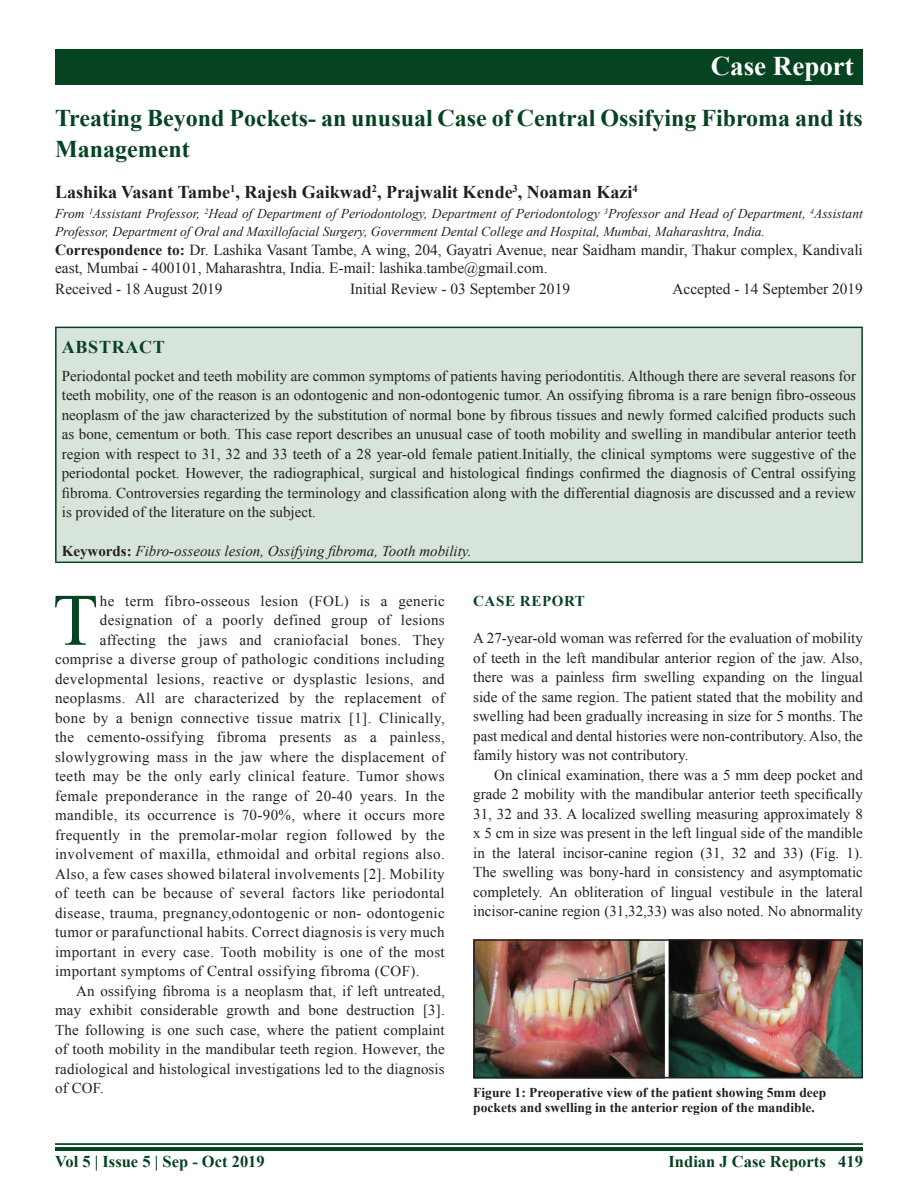
<style>
.page{position:relative;width:918px;height:1188px;background:#fff}
.page>*{position:absolute;margin:0;border:0;box-sizing:border-box;transform-origin:0 0}
.text-drop{font:73.95px "Times New Roman";color:#064320}
.t1{font:700 27px "Times New Roman";color:#fff}
.Article-title{font:700 24px/31.5px "Times New Roman";color:#064320}
.Authors{font:700 18px "Times New Roman";color:#231f20}
.Abstract-Head{font:700 18px "Times New Roman";letter-spacing:.04em;color:#064320}
.t2{font:700 16.5px "Times New Roman";color:#064320}
.Correspondence{font:15.3px/18.5px "Times New Roman";color:#231f20}
.dates{font:15.3px "Times New Roman";color:#231f20}
.text-drop-2{font:15px "Times New Roman";letter-spacing:.025em;color:#231f20}
.Abstract-Text{font:15px/19.5px "Times New Roman";color:#231f20;text-align:justify}
.text{font:15px/19.5px "Times New Roman";letter-spacing:.005em;color:#231f20;text-align:justify}
.text-first{font:15px/19.5px "Times New Roman";color:#231f20;text-align:justify}
.Key_words{font:italic 15px "Times New Roman";color:#231f20}
.Heading1{font:700 15px "Times New Roman";letter-spacing:.04em;color:#064320}
.AuthorAffiliatio{font:italic 13.5px/18px "Times New Roman";color:#231f20}
.figure-caption{font:700 13.5px/15px "Times New Roman";color:#231f20}
.s1{font-weight:700}
.s2{font-weight:700;font-style:normal}
</style>
<div class="page">
<div style="left:55px;top:50px;width:808px;height:35px;background:#064320"></div>
<hr style="left:55px;top:1147px;width:808px;height:4px;background:#064320">
<hr style="left:55px;top:1143px;width:808px;height:2px;background:#064320">
<div style="left:56px;top:327px;width:806px;height:235px;background:#d7e4dc"></div>
<hr style="left:55px;top:328px;width:2px;height:234px;background:#064320">
<hr style="left:55px;top:327px;width:808px;height:1px;background:#064320">
<hr style="left:861px;top:328px;width:2px;height:234px;background:#064320">
<hr style="left:55px;top:562px;width:808px;height:1px;background:#064320">
<img style="left:476px;top:942px;width:384px;height:133px">
<div style="left:473px;top:939px;width:390px;height:139px;border:2px solid #231f20"></div>
<h2 class="t1" style="left:711px;top:47px;width:145px">Case Report</h2>
<p class="Article-title" style="left:55px;top:101px;width:809px">Treating Beyond Pockets- an unusual Case of Central Ossifying Fibroma and its<br>Management</p>
<p class="Authors" style="left:55px;top:180px;width:584px">Lashika Vasant Tambe<sup>1</sup>, Rajesh Gaikwad<sup>2</sup>, Prajwalit Kende<sup>3</sup>, Noaman Kazi<sup>4</sup></p>
<p class="AuthorAffiliatio" style="left:55px;top:205px;width:809px">From <sup>1</sup>Assistant Professor, <sup>2</sup>Head of Department of Periodontology, Department of Periodontology <sup>3</sup>Professor and Head of Department, <sup>4</sup>Assistant<br>Professor, Department of Oral and Maxillofacial Surgery, Government Dental College and Hospital, Mumbai, Maharashtra, India.</p>
<p class="Correspondence" style="left:55px;top:240px;width:809px"><span class="s1">Correspondence to:</span> Dr. Lashika Vasant Tambe, A wing, 204, Gayatri Avenue, near Saidham mandir, Thakur complex, Kandivali east, Mumbai - 400101, Maharashtra, India. E-mail: lashika.tambe@gmail.com.</p>
<p class="dates" style="left:55px;top:278px;width:169px">Received - 18 August 2019</p>
<p class="dates" style="left:350px;top:278px;width:221px">Initial Review - 03 September 2019</p>
<p class="dates" style="left:672px;top:278px;width:192px">Accepted - 14 September 2019</p>
<p class="Abstract-Head" style="left:62px;top:335px;width:105px">ABSTRACT</p>
<p class="Abstract-Text" style="left:62px;top:366px;width:796px">Periodontal pocket and teeth mobility are common symptoms of patients having periodontitis. Although there are several reasons for teeth mobility, one of the reason is an odontogenic and non-odontogenic tumor. An ossifying fibroma is a rare benign fibro-osseous neoplasm of the jaw characterized by the substitution of normal bone by fibrous tissues and newly formed calcified products such as bone, cementum or both. This case report describes an unusual case of tooth mobility and swelling in mandibular anterior teeth region with respect to 31, 32 and 33 teeth of a 28 year-old female patient.Initially, the clinical symptoms were suggestive of the periodontal pocket. However, the radiographical, surgical and histological findings confirmed the diagnosis of Central ossifying fibroma. Controversies regarding the terminology and classification along with the differential diagnosis are discussed and a review is provided of the literature on the subject.</p>
<p class="Key_words" style="left:62px;top:541px;width:411px"><span class="s2">Keywords:</span> Fibro-osseous lesion, Ossifying fibroma, Tooth mobility.</p>
<p class="text-drop" style="left:53px;top:570px;width:47px">T</p>
<p class="text-drop-2" style="left:100px;top:591px;width:346px">he term fibro-osseous lesion (FOL) is a generic</p>
<p class="Heading1" style="left:473px;top:590px;width:113px">CASE REPORT</p>
<p class="text-first" style="left:473px;top:628px;width:391px">A 27-year-old woman was referred for the evaluation of mobility of teeth in the left mandibular anterior region of the jaw. Also, there was a painless firm swelling expanding on the lingual side of the same region. The patient stated that the mobility and swelling had been gradually increasing in size for 5 months. The past medical and dental histories were non-contributory. Also, the family history was not contributory.</p>
<p class="text" style="left:473px;top:765px;width:391px;text-indent:21px">On clinical examination, there was a 5 mm deep pocket and grade 2 mobility with the mandibular anterior teeth specifically 31, 32 and 33. A localized swelling measuring approximately 8 x 5 cm in size was present in the left lingual side of the mandible in the lateral incisor-canine region (31, 32 and 33) (Fig. 1).<br>The swelling was bony-hard in consistency and asymptomatic completely. An obliteration of lingual vestibule in the lateral incisor-canine region (31,32,33) was also noted. No abnormality</p>
<p class="text-drop-2" style="left:100px;top:610px;width:346px">designation of a poorly defined group of lesions</p>
<p class="text-drop-2" style="left:100px;top:630px;width:346px">affecting the jaws and craniofacial bones. They</p>
<p class="text-drop-2" style="left:55px;top:649px;width:391px">comprise a diverse group of pathologic conditions including</p>
<p class="text-drop-2" style="left:55px;top:669px;width:391px">developmental lesions, reactive or dysplastic lesions, and</p>
<p class="text-drop-2" style="left:55px;top:688px;width:391px">neoplasms. All are characterized by the replacement of</p>
<p class="text-drop-2" style="left:55px;top:708px;width:391px">bone by a benign connective tissue matrix [1]. Clinically,</p>
<p class="text-drop-2" style="left:55px;top:727px;width:391px">the cemento-ossifying fibroma presents as a painless,</p>
<p class="text-drop-2" style="left:55px;top:747px;width:391px">slowlygrowing mass in the jaw where the displacement of</p>
<p class="text-drop-2" style="left:55px;top:766px;width:391px">teeth may be the only early clinical feature. Tumor shows</p>
<p class="text-drop-2" style="left:55px;top:786px;width:391px">female preponderance in the range of 20-40 years. In the</p>
<p class="text-drop-2" style="left:55px;top:805px;width:391px">mandible, its occurrence is 70-90%, where it occurs more</p>
<p class="text-drop-2" style="left:55px;top:825px;width:391px">frequently in the premolar-molar region followed by the</p>
<p class="text-drop-2" style="left:55px;top:844px;width:391px">involvement of maxilla, ethmoidal and orbital regions also.</p>
<p class="text-drop-2" style="left:55px;top:864px;width:391px">Also, a few cases showed bilateral involvements [2]. Mobility</p>
<p class="text-drop-2" style="left:55px;top:883px;width:391px">of teeth can be because of several factors like periodontal</p>
<p class="text-drop-2" style="left:55px;top:903px;width:391px">disease, trauma, pregnancy,odontogenic or non- odontogenic</p>
<p class="text-drop-2" style="left:55px;top:922px;width:391px">tumor or parafunctional habits. Correct diagnosis is very much</p>
<p class="text-drop-2" style="left:55px;top:942px;width:391px">important in every case. Tooth mobility is one of the most</p>
<p class="text-drop-2" style="left:55px;top:961px;width:366px">important symptoms of Central ossifying fibroma (COF).</p>
<p class="text" style="left:55px;top:981px;width:391px;text-indent:21px">An ossifying fibroma is a neoplasm that, if left untreated, may exhibit considerable growth and bone destruction [3].<br>The following is one such case, where the patient complaint of tooth mobility in the mandibular teeth region. However, the radiological and histological investigations led to the diagnosis of COF.</p>
<p class="figure-caption" style="left:473px;top:1084px;width:355px">Figure 1: Preoperative view of the patient showing 5mm deep pockets and swelling in the anterior region of the mandible.</p>
<p class="t2" style="left:55px;top:1150px;width:211px">Vol 5 | Issue 5 | Sep - Oct 2019</p>
<p class="t2" style="left:669px;top:1150px;width:196px">Indian J Case Reports 419</p>
</div>
